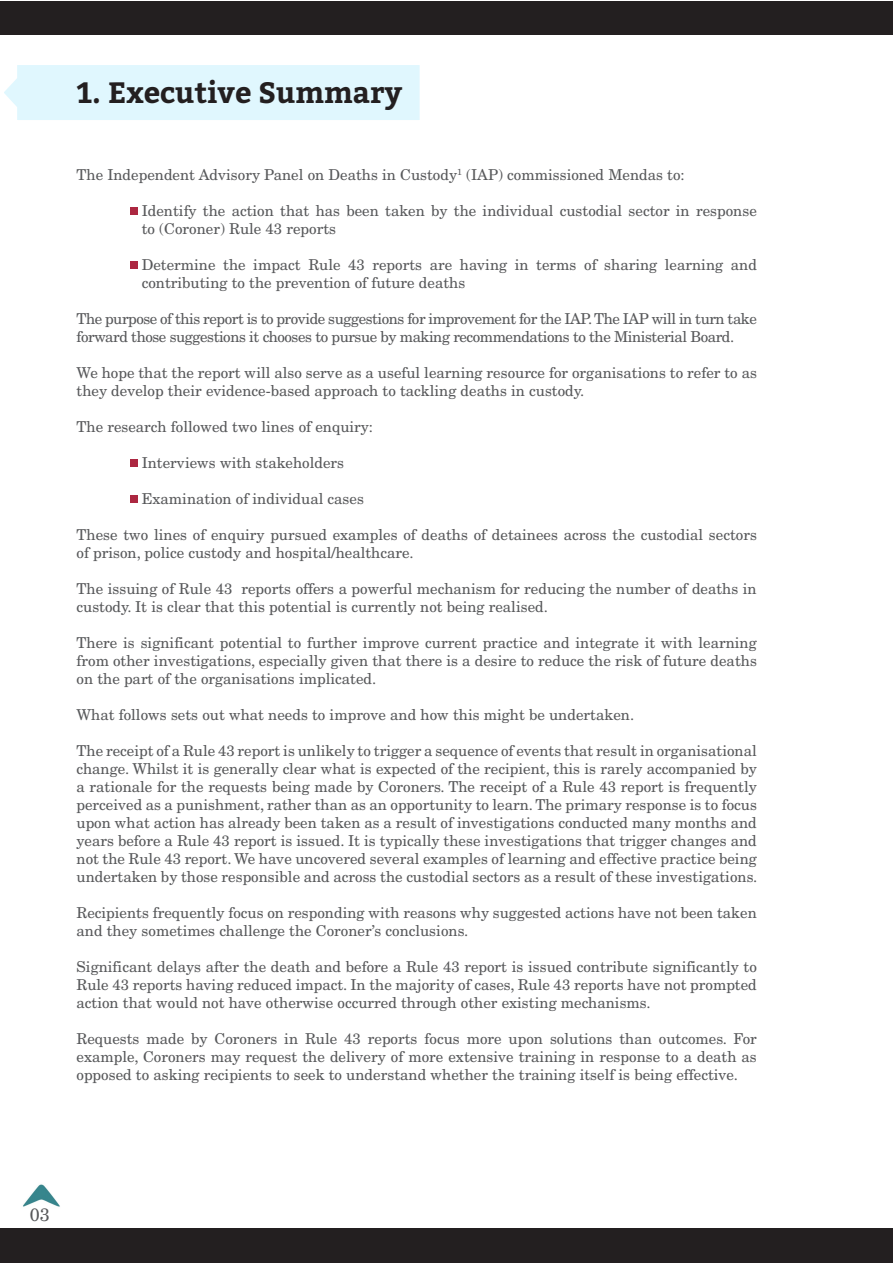
<style>
.page{position:relative;width:893px;height:1263px;background:#fff}
.page>*{position:absolute;margin:0;border:0;box-sizing:border-box;transform-origin:0 0}
.t1{font:700 29.25px "Bitter";color:#231f20}
.t2{font:18px "New Century Schlbk";color:#57585a}
.t3{font:15px/18px "New Century Schlbk";color:#57585a}
.t4{font:15px/18px "New Century Schlbk";letter-spacing:-.03em;color:#57585a}
</style>
<div class="page">
<div style="left:4px;top:65px;width:416px;height:55px;background:#e0f7fe"></div>
<img style="left:23px;top:1184px;width:37px;height:23px">
<div style="left:0;top:1px;width:892px;height:33px;background:#231f20"></div>
<div style="left:131px;top:208px;width:7px;height:7px;background:#ac2741"></div>
<div style="left:131px;top:262px;width:7px;height:7px;background:#ac2741"></div>
<div style="left:131px;top:460px;width:7px;height:7px;background:#ac2741"></div>
<div style="left:131px;top:496px;width:7px;height:7px;background:#ac2741"></div>
<div style="left:0;top:1229px;width:892px;height:34px;background:#231f20"></div>
<h1 class="t1" style="left:77px;top:71px;width:327px">1. Executive Summary</h1>
<p class="t3" style="left:77px;top:166px;width:610px">The Independent Advisory Panel on Deaths in Custody<sup>1</sup> (IAP) commissioned Mendas to:</p>
<p class="t3" style="left:142px;top:202px;width:617px">Identify the action that has been taken by the individual custodial sector in response to (Coroner) Rule 43 reports</p>
<p class="t3" style="left:142px;top:256px;width:617px">Determine the impact Rule 43 reports are having in terms of sharing learning and contributing to the prevention of future deaths</p>
<p class="t4" style="left:77px;top:310px;width:682px">The purpose of this report is to provide suggestions for improvement for the IAP. The IAP will in turn take forward those suggestions it chooses to pursue by making recommendations to the Ministerial Board.</p>
<p class="t3" style="left:77px;top:364px;width:682px">We hope that the report will also serve as a useful learning resource for organisations to refer to as they develop their evidence-based approach to tackling deaths in custody.</p>
<p class="t3" style="left:77px;top:418px;width:298px">The research followed two lines of enquiry:</p>
<p class="t3" style="left:142px;top:454px;width:204px">Interviews with stakeholders</p>
<p class="t3" style="left:142px;top:490px;width:224px">Examination of individual cases</p>
<p class="t3" style="left:77px;top:526px;width:682px">These two lines of enquiry pursued examples of deaths of detainees across the custodial sectors of prison, police custody and hospital/healthcare.</p>
<p class="t3" style="left:77px;top:580px;width:682px">The issuing of Rule 43 reports offers a powerful mechanism for reducing the number of deaths in custody. It is clear that this potential is currently not being realised.</p>
<p class="t3" style="left:77px;top:634px;width:682px;text-align:justify">There is significant potential to further improve current practice and integrate it with learning from other investigations, especially given that there is a desire to reduce the risk of future deaths on the part of the organisations implicated.</p>
<p class="t3" style="left:77px;top:706px;width:559px">What follows sets out what needs to improve and how this might be undertaken.</p>
<p class="t3" style="left:77px;top:742px;width:682px;text-align:justify">The receipt of a Rule 43 report is unlikely to trigger a sequence of events that result in organisational change. Whilst it is generally clear what is expected of the recipient, this is rarely accompanied by a rationale for the requests being made by Coroners. The receipt of a Rule 43 report is frequently perceived as a punishment, rather than as an opportunity to learn. The primary response is to focus upon what action has already been taken as a result of investigations conducted many months and years before a Rule 43 report is issued. It is typically these investigations that trigger changes and not the Rule 43 report. We have uncovered several examples of learning and effective practice being undertaken by those responsible and across the custodial sectors as a result of these investigations.</p>
<p class="t3" style="left:77px;top:904px;width:682px">Recipients frequently focus on responding with reasons why suggested actions have not been taken and they sometimes challenge the Coroner’s conclusions.</p>
<p class="t3" style="left:77px;top:958px;width:682px;text-align:justify">Significant delays after the death and before a Rule 43 report is issued contribute significantly to Rule 43 reports having reduced impact. In the majority of cases, Rule 43 reports have not prompted action that would not have otherwise occurred through other existing mechanisms.</p>
<p class="t3" style="left:77px;top:1030px;width:682px;text-align:justify">Requests made by Coroners in Rule 43 reports focus more upon solutions than outcomes. For example, Coroners may request the delivery of more extensive training in response to a death as opposed to asking recipients to seek to understand whether the training itself is being effective.</p>
<p class="t2" style="left:30px;top:1204px;width:22px">03</p>
</div>
